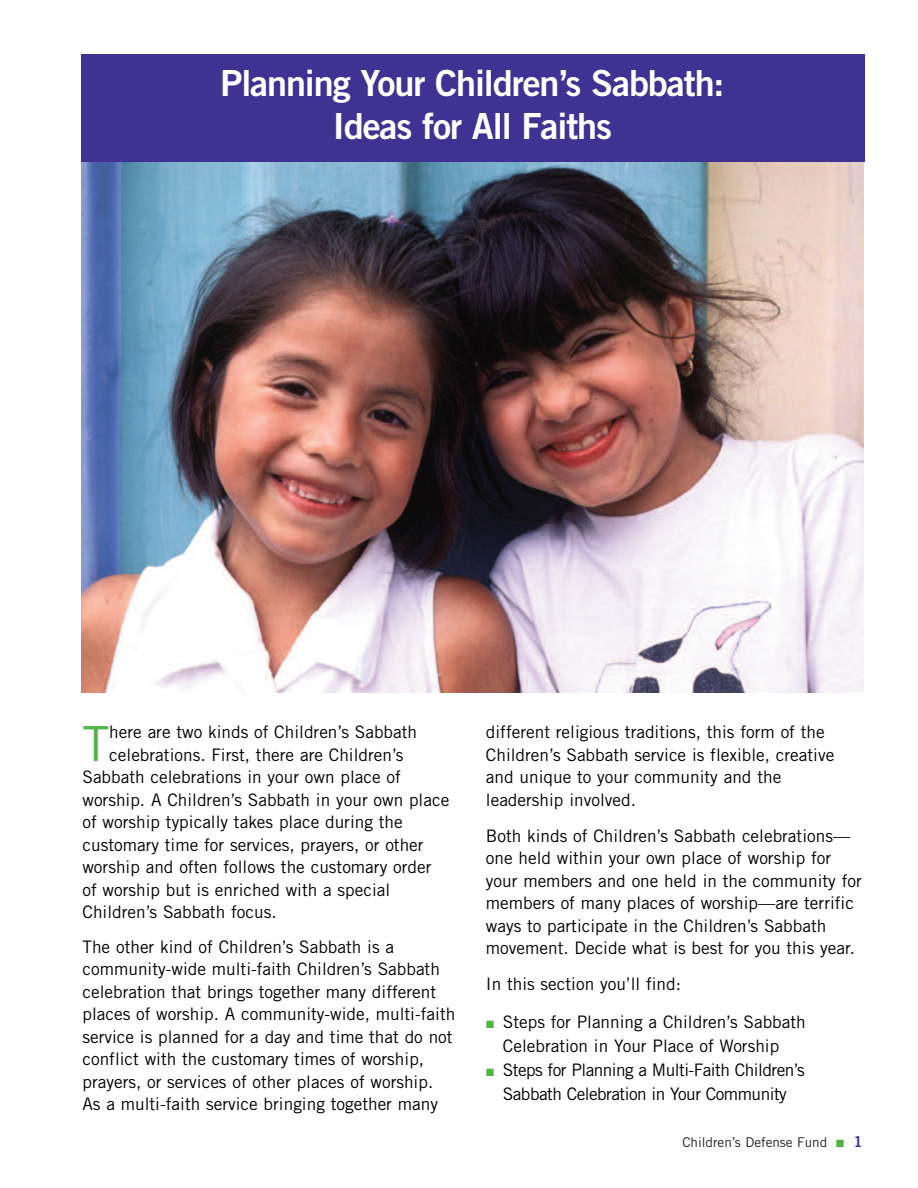
<style>
.page{position:relative;width:918px;height:1188px;background:#fff}
.page>*{position:absolute;margin:0;border:0;box-sizing:border-box;transform-origin:0 0}
.t1{font:48.45px "Trade Gothic";color:#53b247}
.t2{font:36px/43.2px "Trade Gothic Bold Two";letter-spacing:-.03em;color:#fff;text-align:center}
.t3{font:17.25px/22.5px "Trade Gothic";color:#000}
.t4{font:17.25px/24px "Trade Gothic";letter-spacing:-.03em;color:#000;text-align:center}
.t5{font:13.5px "Trade Gothic";color:#231f20}
.s1{color:#53b247}
.s2{font-family:"Trade Gothic Bold Two";font-size:15px;color:#3f3293}
</style>
<div class="page">
<img style="left:81px;top:161px;width:783px;height:532px">
<div style="left:81px;top:54px;width:783px;height:107px;background:#3f3293"></div>
<h2 class="t2" style="left:220px;top:65px;width:506px">Planning Your Children’s Sabbath:<br>Ideas for All Faiths</h2>
<h1 class="t1" style="left:82px;top:726px;width:28px">T</h1>
<p class="t3" style="left:109px;top:722px;width:309px">here are two kinds of Children’s Sabbath</p>
<p class="t3" style="left:109px;top:745px;width:296px">celebrations. First, there are Children’s</p>
<p class="t3" style="left:82px;top:767px;width:320px">Sabbath celebrations in your own place of</p>
<p class="t3" style="left:82px;top:790px;width:368px">worship. A Children’s Sabbath in your own place</p>
<p class="t3" style="left:82px;top:812px;width:322px">of worship typically takes place during the</p>
<p class="t3" style="left:82px;top:835px;width:343px">customary time for services, prayers, or other</p>
<p class="t3" style="left:82px;top:857px;width:350px">worship and often follows the customary order</p>
<p class="t3" style="left:82px;top:880px;width:309px">of worship but is enriched with a special</p>
<p class="t3" style="left:82px;top:902px;width:196px">Children’s Sabbath focus.</p>
<p class="t3" style="left:82px;top:937px;width:374px">The other kind of Children’s Sabbath is a community-wide multi-faith Children’s Sabbath celebration that brings together many different places of worship. A community-wide, multi-faith service is planned for a day and time that do not conflict with the customary times of worship, prayers, or services of other places of worship.<br>As a multi-faith service bringing together many</p>
<p class="t3" style="left:486px;top:722px;width:350px">different religious traditions, this form of the Children’s Sabbath service is flexible, creative and unique to your community and the leadership involved.</p>
<p class="t3" style="left:486px;top:826px;width:377px">Both kinds of Children’s Sabbath celebrations— one held within your own place of worship for your members and one held in the community for members of many places of worship—are terrific ways to participate in the Children’s Sabbath movement. Decide what is best for you this year.</p>
<p class="t3" style="left:486px;top:974px;width:197px">In this section you’ll find:</p>
<p class="t3" style="left:486px;top:1011px;width:321px;line-height:24px;text-align:center"><span class="s1">■</span> Steps for Planning a Children’s Sabbath<br>Celebration in Your Place of Worship</p>
<p class="t4" style="left:486px;top:1059px;width:320px"><span class="s1">■</span> Steps for Planning a Multi-Faith Children’s<br>Sabbath Celebration in Your Community</p>
<p class="t5" style="left:682px;top:1137px;width:182px">Children’s Defense Fund <span class="s1">■</span> <span class="s2">1</span></p>
</div>
